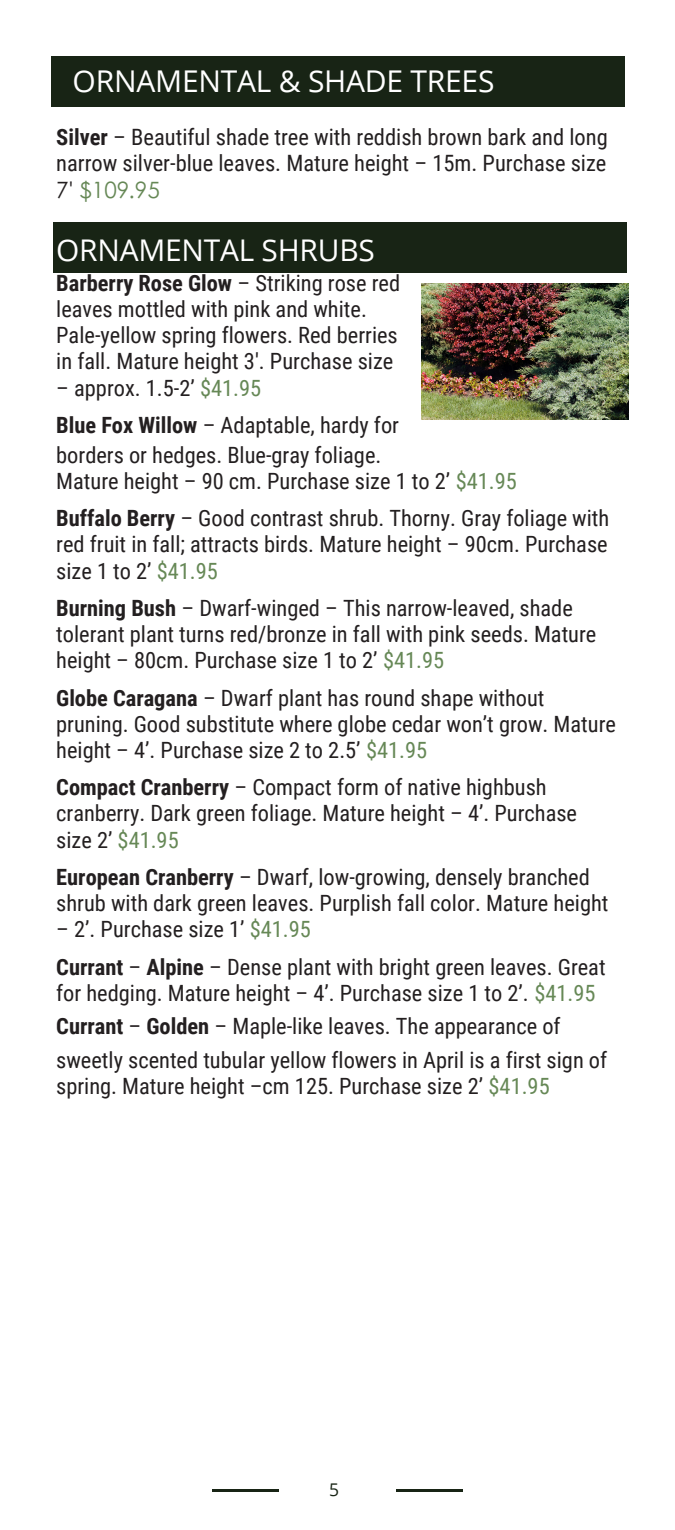
<style>
.page{position:relative;width:675px;height:1530px;background:#fff}
.page>*{position:absolute;margin:0;border:0;box-sizing:border-box;transform-origin:0 0}
.t1{font:30px "Open Sans";letter-spacing:-.005em;color:#fff}
.t2{font:22.5px/26.2px "Roboto Condensed";color:#231f20}
.t3{font:700 22.5px "Roboto Condensed";color:#231f20}
.t4{font:22.5px "Century Gothic";color:#668856}
.t5{font:17.5px "Open Sans";color:#182415}
.s1{font-weight:700}
.s2{color:#231f20}
.s3{font-weight:400}
.s4{color:#668856}
</style>
<div class="page">
<hr style="left:212px;top:1489px;width:67px;height:3px;background:#182415">
<div style="left:51px;top:56px;width:574px;height:51px;background:#182415"></div>
<div style="left:53px;top:222px;width:574px;height:50px;background:#182415"></div>
<hr style="left:396px;top:1489px;width:67px;height:3px;background:#182415">
<img style="left:422px;top:283px;width:206px;height:137px">
<p class="t1" style="left:73px;top:60px;width:423px">ORNAMENTAL &amp; SHADE TREES</p>
<p class="t2" style="left:56px;top:124px;width:553px"><span class="s1">Silver</span> – Beautiful shade tree with reddish brown bark and long narrow silver-blue leaves. Mature height – 15m. Purchase size</p>
<p class="t4" style="left:56px;top:172px;width:105px"><span class="s2">7'</span> $109.95</p>
<h1 class="t1" style="left:56px;top:229px;width:320px">ORNAMENTAL SHRUBS</h1>
<p class="t3" style="left:56px;top:270px;width:345px">Barberry Rose Glow <span class="s3">– Striking rose red</span></p>
<p class="t2" style="left:56px;top:296px;width:312px">leaves mottled with pink and white.</p>
<p class="t2" style="left:56px;top:322px;width:343px">Pale-yellow spring flowers. Red berries</p>
<p class="t2" style="left:56px;top:349px;width:339px">in fall. Mature height 3'. Purchase size</p>
<p class="t2" style="left:56px;top:375px;width:207px">– approx. 1.5-2’ <span class="s4">$41.95</span></p>
<p class="t2" style="left:56px;top:412px;width:344px"><span class="s1">Blue Fox Willow</span> – Adaptable, hardy for</p>
<p class="t2" style="left:56px;top:442px;width:327px">borders or hedges. Blue-gray foliage.</p>
<p class="t2" style="left:56px;top:468px;width:462px">Mature height – 90 cm. Purchase size 1 to 2’ <span class="s4">$41.95</span></p>
<p class="t2" style="left:56px;top:506px;width:555px"><span class="s1">Buffalo Berry</span> – Good contrast shrub. Thorny. Gray foliage with</p>
<p class="t2" style="left:56px;top:532px;width:553px">red fruit in fall; attracts birds. Mature height – 90cm. Purchase</p>
<p class="t2" style="left:56px;top:558px;width:163px">size 1 to 2’ <span class="s4">$41.95</span></p>
<p class="t2" style="left:56px;top:595px;width:518px"><span class="s1">Burning Bush</span> – Dwarf-winged – This narrow-leaved, shade</p>
<p class="t2" style="left:56px;top:621px;width:542px">tolerant plant turns red/bronze in fall with pink seeds. Mature</p>
<p class="t2" style="left:56px;top:647px;width:389px">height – 80cm. Purchase size 1 to 2’ <span class="s4">$41.95</span></p>
<p class="t2" style="left:56px;top:685px;width:490px"><span class="s1">Globe Caragana</span> – Dwarf plant has round shape without</p>
<p class="t2" style="left:56px;top:711px;width:561px">pruning. Good substitute where globe cedar won’t grow. Mature</p>
<p class="t2" style="left:56px;top:737px;width:372px">height – 4’. Purchase size 2 to 2.5’ <span class="s4">$41.95</span></p>
<p class="t2" style="left:56px;top:774px;width:492px"><span class="s1">Compact Cranberry</span> – Compact form of native highbush</p>
<p class="t2" style="left:56px;top:801px;width:522px">cranberry. Dark green foliage. Mature height – 4’. Purchase</p>
<p class="t2" style="left:56px;top:827px;width:124px">size 2’ <span class="s4">$41.95</span></p>
<p class="t2" style="left:56px;top:864px;width:535px"><span class="s1">European Cranberry</span> – Dwarf, low-growing, densely branched</p>
<p class="t2" style="left:56px;top:890px;width:554px">shrub with dark green leaves. Purplish fall color. Mature height</p>
<p class="t2" style="left:56px;top:916px;width:256px">– 2’. Purchase size 1’ <span class="s4">$41.95</span></p>
<p class="t2" style="left:56px;top:954px;width:551px"><span class="s1">Currant</span> – <span class="s1">Alpine</span> – Dense plant with bright green leaves. Great</p>
<p class="t2" style="left:56px;top:980px;width:541px">for hedging. Mature height – 4’. Purchase size 1 to 2’. <span class="s4">$41.95</span></p>
<p class="t2" style="left:56px;top:1014px;width:506px"><span class="s1">Currant</span> – <span class="s1">Golden</span> – Maple-like leaves. The appearance of</p>
<p class="t2" style="left:56px;top:1047px;width:553px">sweetly scented tubular yellow flowers in April is a first sign of</p>
<p class="t2" style="left:56px;top:1073px;width:495px">spring. Mature height –cm 125. Purchase size 2’ <span class="s4">$41.95</span></p>
<p class="t5" style="left:329px;top:1477px;width:11px">5</p>
</div>
